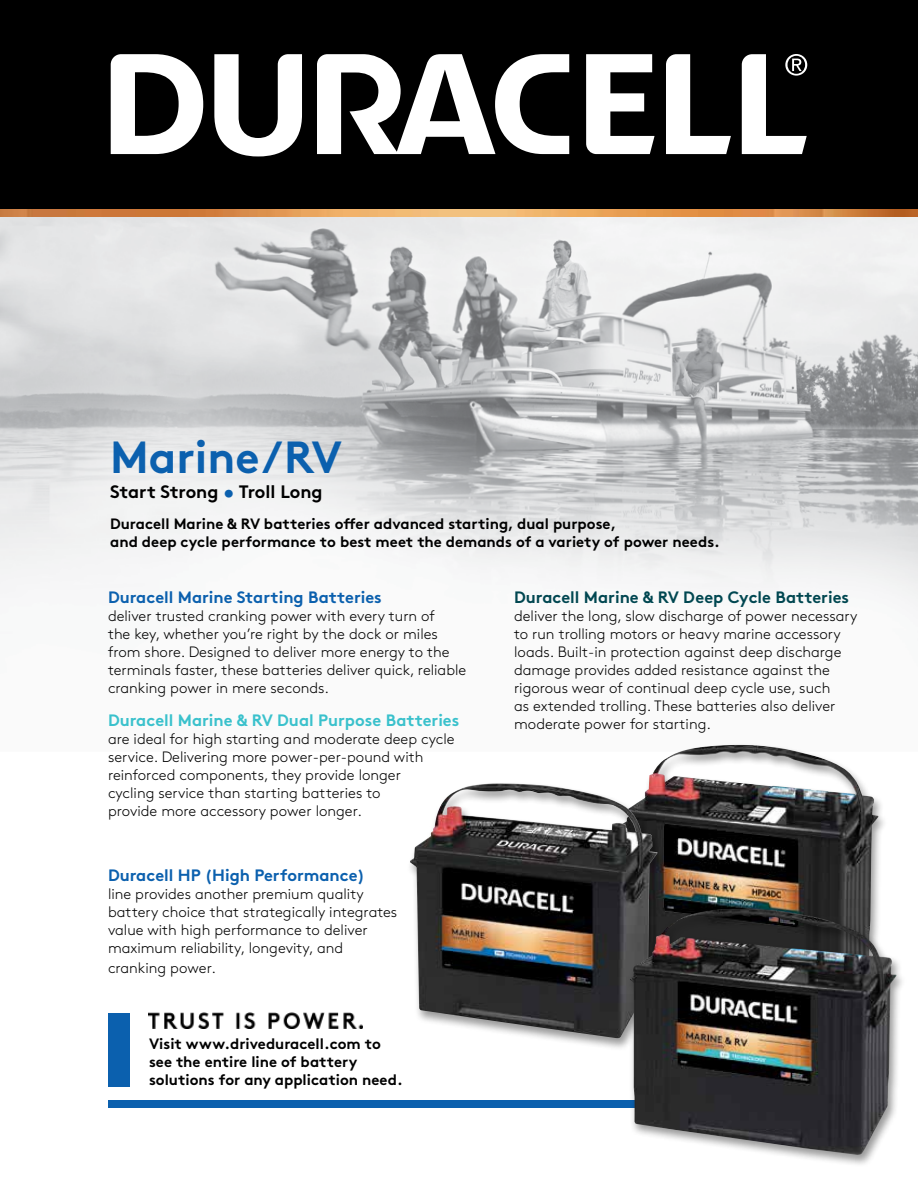
<style>
.page{position:relative;width:918px;height:1188px;background:#fff}
.page>*{position:absolute;margin:0;border:0;box-sizing:border-box;transform-origin:0 0}
.t1{font:700 45px "Brown Std";color:#0b60ae}
.t2{font:700 18px "Brown Std";color:#000}
.t3{font:700 16.5px "Brown Std";color:#0b60ae}
.t4{font:700 16.5px "Brown Std";color:#3ac1cc}
.t5{font:700 16.5px "Brown Std";color:#014751}
.t6{font:300 15px/18px "Brown Std";color:#000}
.t7{font:700 15px/18px "Brown Std";color:#000}
.s1{color:#0b60ae}
</style>
<div class="page">
<img style="left:0;top:216px;width:918px;height:391px">
<img style="left:649px;top:745px;width:230px;height:162px">
<div style="left:406px;top:781px;width:261px;height:270px;background:#000;opacity:.4"></div>
<img style="left:410px;top:783px;width:247px;height:255px">
<div style="left:109px;top:1100px;width:754px;height:7px;background:#0b60ae"></div>
<img style="left:0;top:208px;width:918px;height:8px">
<div style="left:0;top:0;width:918px;height:208px;background:#000"></div>
<svg style="left:666px;top:54px;width:65px;height:100px"></svg>
<svg style="left:214px;top:54px;width:88px;height:102px"></svg>
<svg style="left:586px;top:54px;width:69px;height:100px"></svg>
<svg style="left:111px;top:54px;width:92px;height:100px"></svg>
<svg style="left:742px;top:54px;width:65px;height:100px"></svg>
<svg style="left:317px;top:54px;width:252px;height:100px"></svg>
<div style="left:108px;top:1013px;width:22px;height:73px;background:#0b60ae"></div>
<div style="left:626px;top:907px;width:280px;height:260px;background:#000;opacity:.4"></div>
<img style="left:630px;top:909px;width:267px;height:246px">
<img style="left:149px;top:1012px;width:213px;height:16px">
<h1 class="t1" style="left:110px;top:430px;width:234px">Marine/RV</h1>
<p class="t2" style="left:110px;top:481px;width:214px">Start Strong <span class="s1">•</span> Troll Long</p>
<p class="t7" style="left:110px;top:515px;width:611px">Duracell Marine &amp; RV batteries offer advanced starting, dual purpose,<br>and deep cycle performance to best meet the demands of a variety of power needs.</p>
<p class="t3" style="left:108px;top:587px;width:275px">Duracell Marine Starting Batteries</p>
<p class="t6" style="left:108px;top:607px;width:360px">deliver trusted cranking power with every turn of<br>the key, whether you’re right by the dock or miles from shore. Designed to deliver more energy to the terminals faster, these batteries deliver quick, reliable cranking power in mere seconds.</p>
<p class="t4" style="left:108px;top:711px;width:353px">Duracell Marine &amp; RV Dual Purpose Batteries</p>
<p class="t6" style="left:108px;top:730px;width:348px">are ideal for high starting and moderate deep cycle service. Delivering more power-per-pound with reinforced components, they provide longer<br>cycling service than starting batteries to<br>provide more accessory power longer.</p>
<p class="t5" style="left:514px;top:587px;width:337px">Duracell Marine &amp; RV Deep Cycle Batteries</p>
<p class="t6" style="left:514px;top:607px;width:345px">deliver the long, slow discharge of power necessary to run trolling motors or heavy marine accessory loads. Built-in protection against deep discharge damage provides added resistance against the rigorous wear of continual deep cycle use, such<br>as extended trolling. These batteries also deliver moderate power for starting.</p>
<p class="t3" style="left:108px;top:865px;width:259px">Duracell HP (High Performance)</p>
<p class="t6" style="left:108px;top:885px;width:291px">line provides another premium quality battery choice that strategically integrates value with high performance to deliver maximum reliability, longevity, and</p>
<p class="t6" style="left:108px;top:959px;width:109px">cranking power.</p>
<p class="t7" style="left:149px;top:1035px;width:255px">Visit www.driveduracell.com to see the entire line of battery solutions for any application need.</p>
</div>
